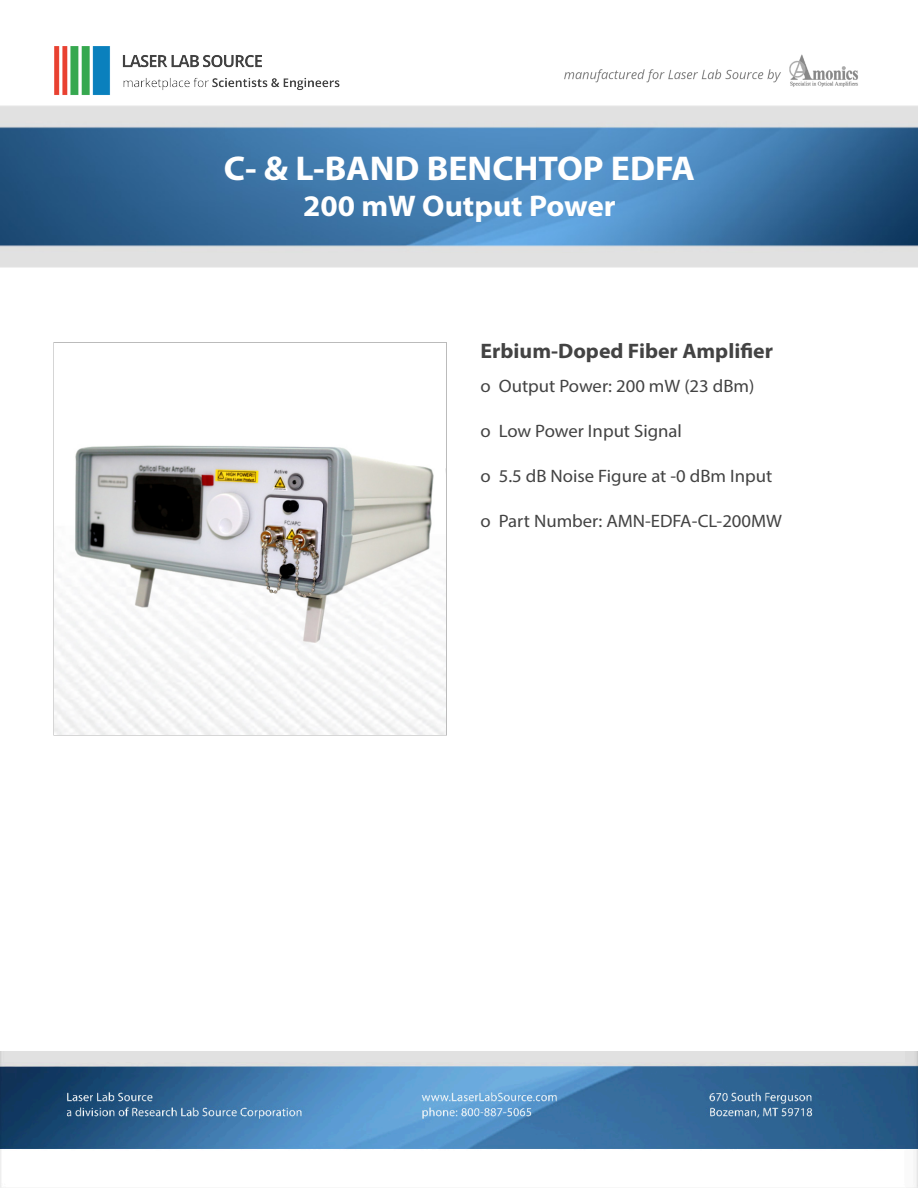
<style>
.page{position:relative;width:918px;height:1188px;background:#fff}
.page>*{position:absolute;margin:0;border:0;box-sizing:border-box;transform-origin:0 0}
.t1{font:700 34.5px "Myriad Pro";color:#fff;scale:1.04 1}
.t2{font:700 30px "Myriad Pro";color:#fff;scale:1.04 1}
.t3{font:700 21px "Myriad Pro";color:#434343;scale:1.04 1}
.t4{font:18px "Myriad Pro";color:#434343;scale:1.04 1}
</style>
<div class="page">
<img style="left:0;top:105px;width:918px;height:162px">
<img style="left:54px;top:46px;width:286px;height:49px">
<img style="left:0;top:1052px;width:918px;height:136px">
<img style="left:564px;top:54px;width:294px;height:33px">
<img style="left:55px;top:445px;width:391px;height:289px">
<p class="t1" style="left:224px;top:149px;width:455px">C- &amp; L-BAND BENCHTOP EDFA</p>
<p class="t2" style="left:303px;top:189px;width:302px">200 mW Output Power</p>
<p class="t3" style="left:481px;top:340px;width:283px">Erbium-Doped Fiber Amplifier</p>
<p class="t4" style="left:481px;top:375px;width:265px">ο Output Power: 200 mW (23 dBm)</p>
<p class="t4" style="left:481px;top:420px;width:195px">ο Low Power Input Signal</p>
<p class="t4" style="left:481px;top:465px;width:282px">ο 5.5 dB Noise Figure at -0 dBm Input</p>
<p class="t4" style="left:481px;top:510px;width:291px">ο Part Number: AMN-EDFA-CL-200MW</p>
</div>
